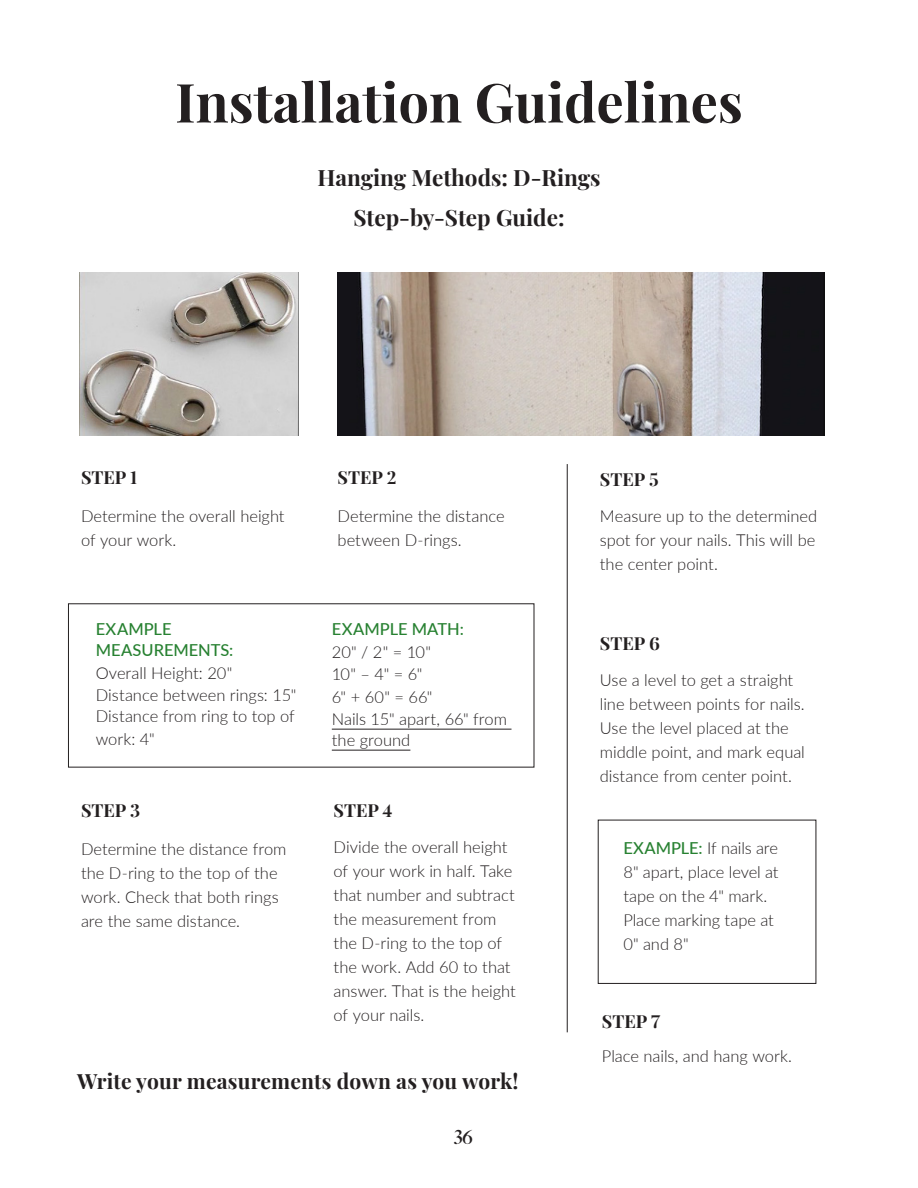
<style>
.page{position:relative;width:918px;height:1188px;background:#fff}
.page>*{position:absolute;margin:0;border:0;box-sizing:border-box;transform-origin:0 0}
._36pt_Size_Align_Center{font:700 54px "Playfair Display";color:#231f20}
._15pt_Size_Align_Center{font:700 22.5px "Playfair Display";color:#231f20}
._15pt_Size_Align_Center-2{font:700 21px "Playfair Display";letter-spacing:.01em;color:#231f20}
.t1{font:700 19.5px "Big Caslon FB";color:#231f20}
._10pt_Size_Align_Left{font:700 18px "Playfair Display";color:#231f20}
.t2{font:300 16.5px/24px "Lato";color:#231f20}
.t3{font:500 16.5px/21px "Lato";color:#278131}
.s1{font-weight:500;color:#278131}
</style>
<div class="page">
<img style="left:338px;top:273px;width:486px;height:163px">
<img style="left:80px;top:273px;width:219px;height:163px">
<hr style="left:332px;top:729px;width:180px;height:1px;background:#231f20">
<hr style="left:332px;top:750px;width:78px;height:1px;background:#231f20">
<hr style="left:567px;top:464px;width:1px;height:568px;background:#231f20">
<p class="_36pt_Size_Align_Center" style="left:175px;top:60px;width:569px">Installation Guidelines</p>
<p class="_15pt_Size_Align_Center" style="left:318px;top:160px;width:284px">Hanging Methods: D-Rings</p>
<p class="_15pt_Size_Align_Center" style="left:353px;top:200px;width:213px">Step-by-Step Guide:</p>
<p class="_10pt_Size_Align_Left" style="left:81px;top:463px;width:58px">STEP 1</p>
<p class="t2" style="left:81px;top:503px;width:205px">Determine the overall height of your work.</p>
<p class="t3" style="left:96px;top:618px;width:139px">EXAMPLE<br>MEASUREMENTS:</p>
<p class="t2" style="left:96px;top:660px;width:138px">Overall Height: 20"</p>
<p class="t2" style="left:96px;top:684px;width:202px;line-height:21px">Distance between rings: 15"<br>Distance from ring to top of</p>
<p class="t2" style="left:96px;top:726px;width:61px">work: 4"</p>
<p class="_10pt_Size_Align_Left" style="left:81px;top:796px;width:61px">STEP 3</p>
<p class="t2" style="left:81px;top:837px;width:207px">Determine the distance from the D-ring to the top of the work. Check that both rings are the same distance.</p>
<p class="_10pt_Size_Align_Left" style="left:338px;top:463px;width:60px">STEP 2</p>
<p class="t2" style="left:338px;top:503px;width:169px">Determine the distance between D-rings.</p>
<p class="t3" style="left:332px;top:618px;width:134px">EXAMPLE MATH:</p>
<p class="t2" style="left:332px;top:639px;width:101px">20" / 2" = 10"</p>
<p class="t2" style="left:332px;top:662px;width:92px">10" – 4" = 6"</p>
<p class="t2" style="left:332px;top:684px;width:102px">6" + 60" = 66"</p>
<p class="t2" style="left:332px;top:708px;width:177px;line-height:21px">Nails 15" apart, 66" from the ground</p>
<p class="_10pt_Size_Align_Left" style="left:334px;top:796px;width:60px">STEP 4</p>
<p class="t2" style="left:334px;top:834px;width:184px">Divide the overall height of your work in half. Take that number and subtract the measurement from the D-ring to the top of the work. Add 60 to that answer. That is the height of your nails.</p>
<p class="_15pt_Size_Align_Center-2" style="left:77px;top:1064px;width:443px">Write your measurements down as you work!</p>
<p class="t1" style="left:454px;top:1126px;width:20px">36</p>
<p class="_10pt_Size_Align_Left" style="left:600px;top:466px;width:60px">STEP 5</p>
<p class="t2" style="left:600px;top:503px;width:219px;text-align:justify">Measure up to the determined spot for your nails. This will be the center point.</p>
<p class="_10pt_Size_Align_Left" style="left:600px;top:629px;width:62px">STEP 6</p>
<p class="t2" style="left:600px;top:667px;width:207px">Use a level to get a straight line between points for nails.<br>Use the level placed at the middle point, and mark equal distance from center point.</p>
<p class="t2" style="left:623px;top:836px;width:157px"><span class="s1">EXAMPLE:</span> If nails are<br>8" apart, place level at tape on the 4" mark.<br>Place marking tape at<br>0" and 8"</p>
<p class="_10pt_Size_Align_Left" style="left:602px;top:1007px;width:60px">STEP 7</p>
<p class="t2" style="left:602px;top:1043px;width:192px">Place nails, and hang work.</p>
</div>
